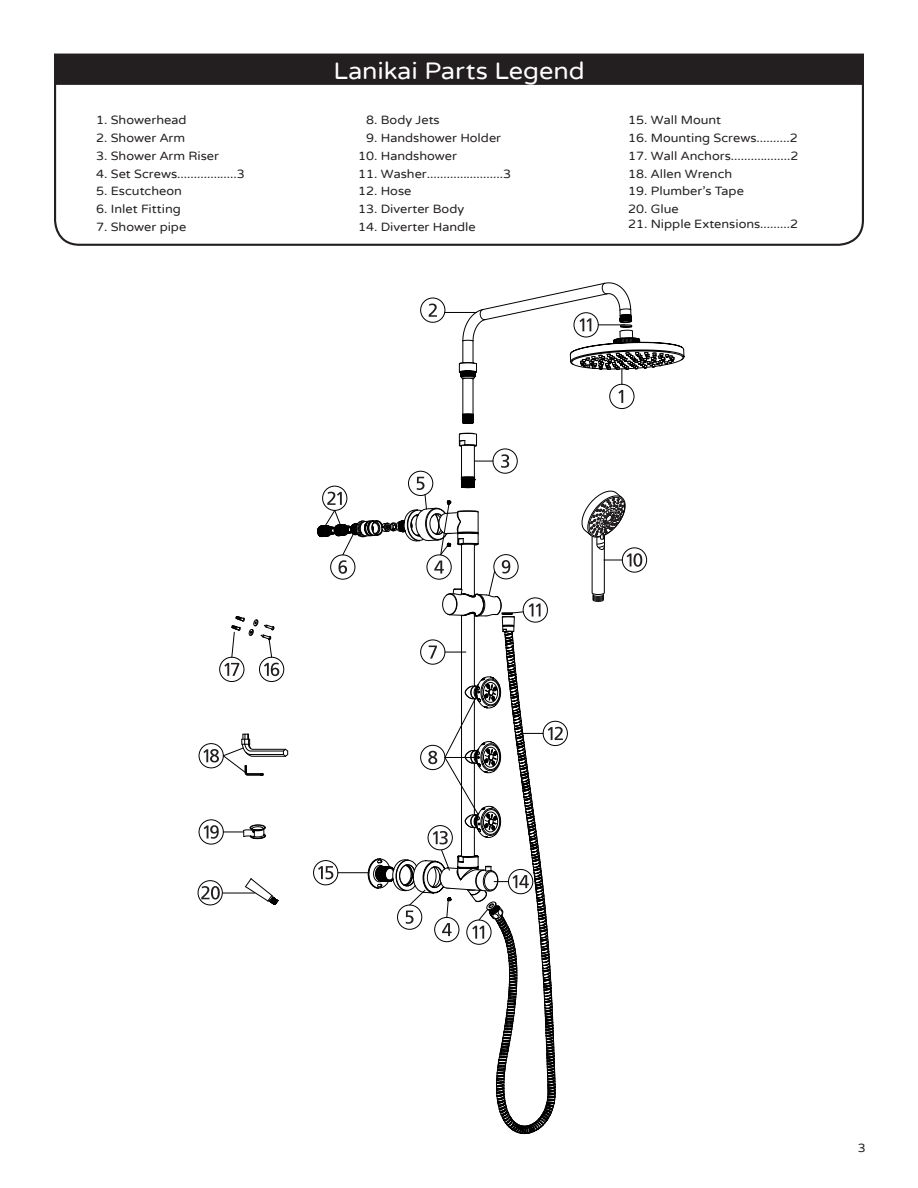
<style>
.page{position:relative;width:918px;height:1188px;background:#fff}
.page>*{position:absolute;margin:0;border:0;box-sizing:border-box;transform-origin:0 0}
.Header_BAR{font:24px "Varela Round";letter-spacing:-.005em;color:#fff;scale:1.05 1}
.Parts_List{font:12.15px "Varela Round";color:#231f20;scale:1.05 1}
.Page_Number{font:12px "Varela Round";color:#231f20;scale:1.05 1}
</style>
<div class="page">
<div style="left:54px;top:54px;width:810px;height:31px;background:#231f20"></div>
<svg style="left:54px;top:84px;width:810px;height:162px"></svg>
<div style="left:198px;top:880px;width:25px;height:25px;border:1px solid #000;border-radius:50%"></div>
<svg style="left:201px;top:886px;width:19px;height:14px"></svg>
<div style="left:313px;top:860px;width:25px;height:25px;border:1px solid #000;border-radius:50%"></div>
<div style="left:259px;top:657px;width:25px;height:25px;border:1px solid #000;border-radius:50%"></div>
<div style="left:219px;top:657px;width:25px;height:25px;border:1px solid #000;border-radius:50%"></div>
<svg style="left:224px;top:616px;width:55px;height:60px"></svg>
<div style="left:199px;top:743px;width:25px;height:25px;border:1px solid #000;border-radius:50%"></div>
<svg style="left:203px;top:734px;width:85px;height:42px"></svg>
<div style="left:199px;top:820px;width:25px;height:24px;border:1px solid #000;border-radius:50%"></div>
<svg style="left:204px;top:825px;width:62px;height:14px"></svg>
<hr style="left:223px;top:893px;width:32px;height:1px;background:#000">
<svg style="left:245px;top:878px;width:33px;height:27px"></svg>
<svg style="left:317px;top:283px;width:358px;height:851px"></svg>
<p class="Parts_List" style="left:96px;top:113px;width:87px">1. Showerhead</p>
<p class="Parts_List" style="left:96px;top:131px;width:86px">2. Shower Arm</p>
<p class="Parts_List" style="left:96px;top:149px;width:119px">3. Shower Arm Riser</p>
<p class="Parts_List" style="left:96px;top:166px;width:143px">4. Set Screws..................3</p>
<p class="Parts_List" style="left:96px;top:184px;width:83px">5. Escutcheon</p>
<p class="Parts_List" style="left:96px;top:202px;width:82px">6. Inlet Fitting</p>
<p class="Parts_List" style="left:96px;top:220px;width:87px">7. Shower pipe</p>
<p class="Header_BAR" style="left:333px;top:57px;width:241px">Lanikai Parts Legend</p>
<p class="Parts_List" style="left:366px;top:113px;width:72px">8. Body Jets</p>
<p class="Parts_List" style="left:366px;top:131px;width:130px">9. Handshower Holder</p>
<p class="Parts_List" style="left:358px;top:149px;width:96px">10. Handshower</p>
<p class="Parts_List" style="left:358px;top:166px;width:147px">11. Washer.......................3</p>
<p class="Parts_List" style="left:358px;top:184px;width:52px">12. Hose</p>
<p class="Parts_List" style="left:358px;top:202px;width:102px">13. Diverter Body</p>
<p class="Parts_List" style="left:358px;top:220px;width:114px">14. Diverter Handle</p>
<p class="Parts_List" style="left:628px;top:113px;width:90px">15. Wall Mount</p>
<p class="Parts_List" style="left:628px;top:131px;width:163px">16. Mounting Screws..........2</p>
<p class="Parts_List" style="left:628px;top:149px;width:164px">17. Wall Anchors..................2</p>
<p class="Parts_List" style="left:628px;top:166px;width:101px">18. Allen Wrench</p>
<p class="Parts_List" style="left:628px;top:184px;width:112px">19. Plumber's Tape</p>
<p class="Parts_List" style="left:628px;top:202px;width:50px">20. Glue</p>
<p class="Parts_List" style="left:628px;top:217px;width:163px">21. Nipple Extensions.........2</p>
<p class="Page_Number" style="left:858px;top:1141px;width:9px">3</p>
</div>
